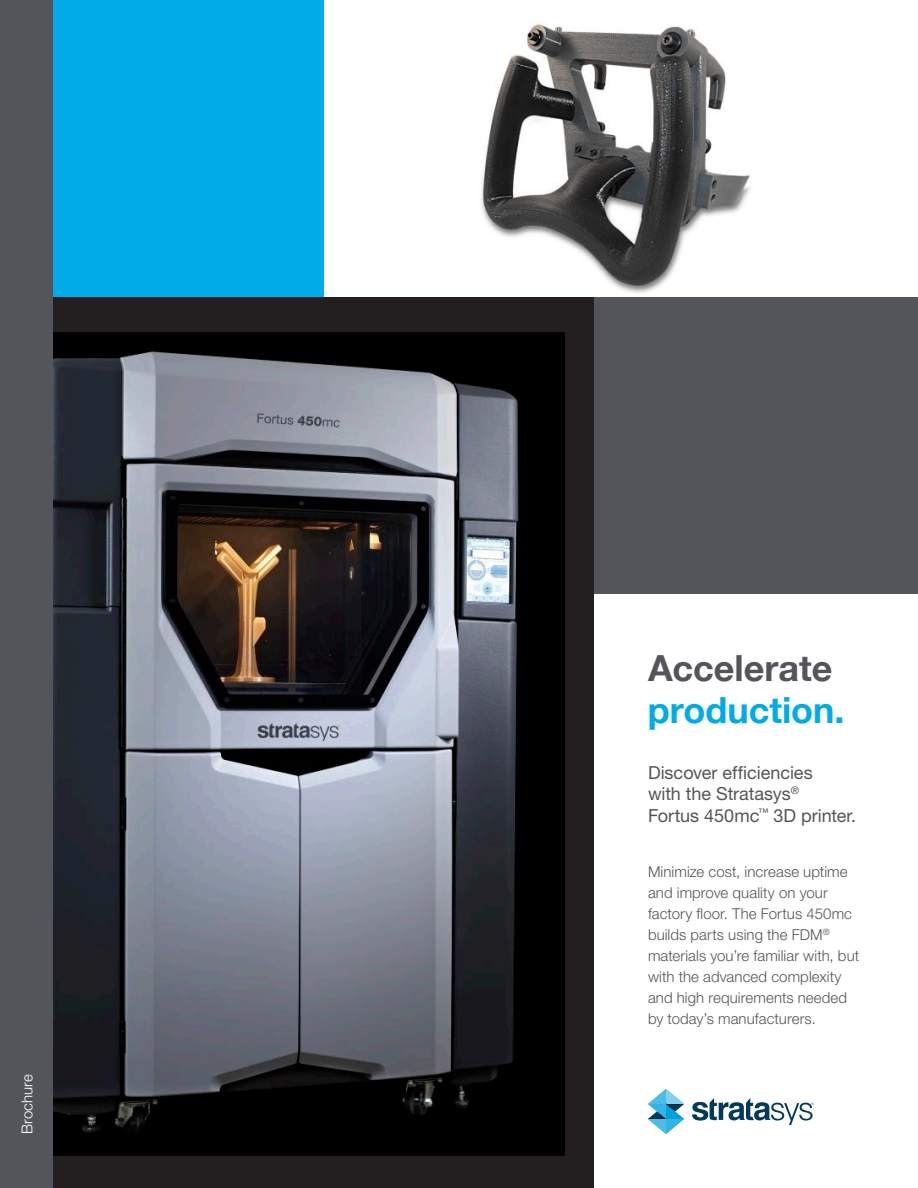
<style>
.page{position:relative;width:918px;height:1188px;background:#fff}
.page>*{position:absolute;margin:0;border:0;box-sizing:border-box;transform-origin:0 0}
.Cover_title{font:700 36px/42px "Helvetica Neue";color:#00abe7}
.Cover_Subhead{font:18px/21.6px "Helvetica Neue LT Std";letter-spacing:-.005em;color:#54555a}
.Cover_Subhead-2{font:300 15px/21px "Helvetica Neue LT Std";letter-spacing:.005em;color:#54555a}
.t1{font:300 15px "Helvetica Neue LT Std";letter-spacing:.005em;color:#fff}
.s1{color:#54555a}
</style>
<div class="page">
<div style="left:0;top:0;width:54px;height:1188px;background:#54555a"></div>
<div style="left:54px;top:0;width:270px;height:297px;background:#00abe7"></div>
<div style="left:594px;top:297px;width:324px;height:297px;background:#54555a"></div>
<svg style="left:648px;top:1089px;width:36px;height:45px"></svg>
<svg style="left:692px;top:1098px;width:122px;height:27px"></svg>
<div style="left:54px;top:297px;width:540px;height:891px;background:#231f20"></div>
<img style="left:54px;top:333px;width:510px;height:823px">
<img style="left:481px;top:22px;width:269px;height:271px">
<p class="t1" style="left:18px;top:1134px;width:61px;rotate:-90deg">Brochure</p>
<p class="Cover_title" style="left:648px;top:648px;width:198px"><span class="s1">Accelerate </span>production.</p>
<p class="Cover_Subhead" style="left:648px;top:761px;width:210px">Discover efficiencies<br>with the Stratasys<sup>®<br></sup>Fortus 450mc<sup>™</sup> 3D printer.</p>
<p class="Cover_Subhead-2" style="left:648px;top:860px;width:213px">Minimize cost, increase uptime and improve quality on your factory floor. The Fortus 450mc builds parts using the FDM<sup>® </sup>materials you’re familiar with, but with the advanced complexity and high requirements needed by today’s manufacturers.</p>
</div>
